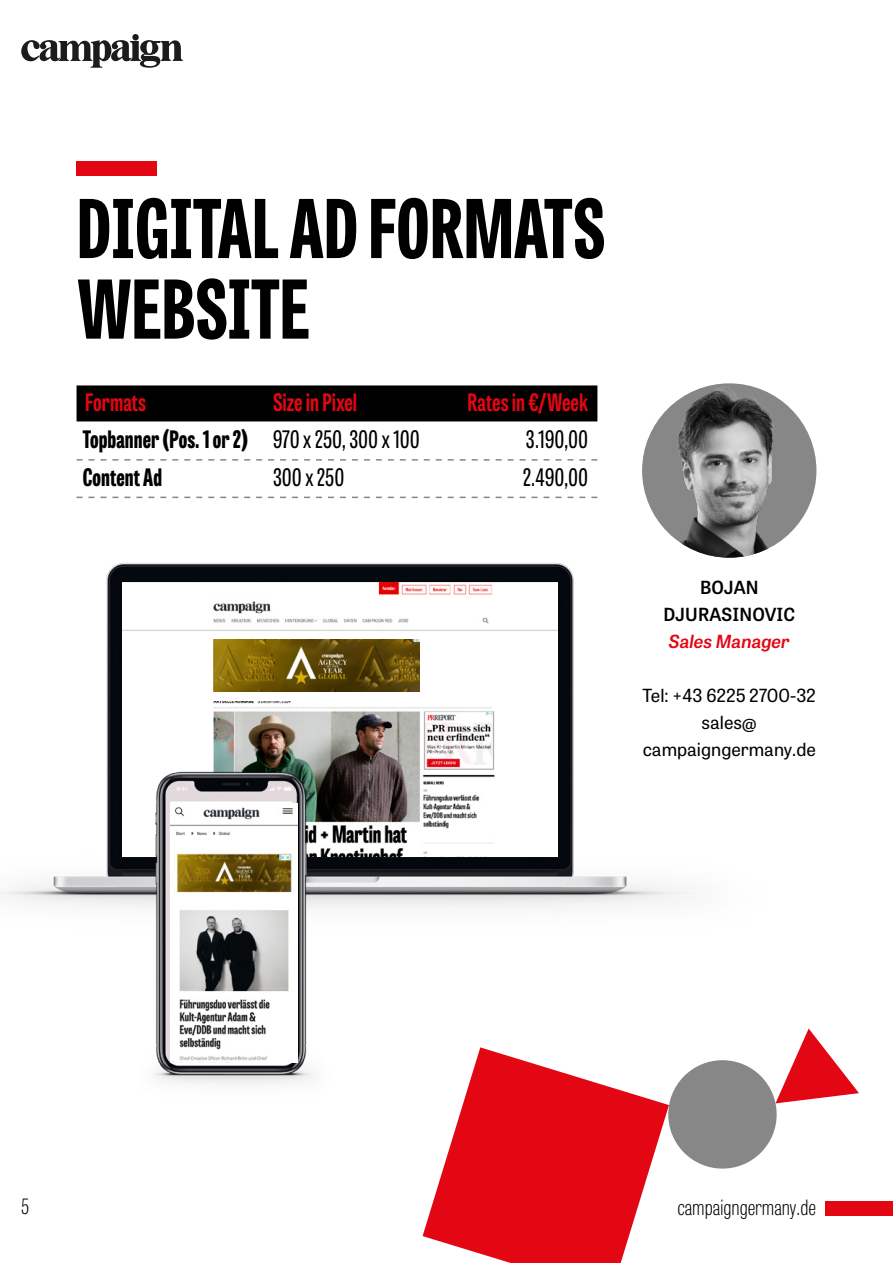
<style>
.page{position:relative;width:893px;height:1263px;background:#fff}
.page>*{position:absolute;margin:0;border:0;box-sizing:border-box;transform-origin:0 0}
.t1{font:800 80.55px/80.6px "Tablet Gothic Compressed";letter-spacing:.01em;color:#000}
.t2{font:800 24px "Tablet Gothic Compressed";letter-spacing:.005em;color:#000}
.t3{font:700 24px "Tablet Gothic Compressed";color:#e30613}
.t4{font:24px "Tablet Gothic Compressed";color:#000}
.t5{font:100 21px "Tablet Gothic Compressed";color:#000}
.t6{font:18px/27px "Tablet Gothic";color:#000;text-align:center}
.t7{font:600 18px/27px "Tablet Gothic";letter-spacing:.01em;color:#000;text-align:center}
.t8{font:italic 600 18px "Tablet Gothic";color:#e30613}
.s1{font-weight:400}
</style>
<div class="page">
<div style="left:825px;top:1201px;width:68px;height:14px;background:#e30613"></div>
<div style="left:132px;top:34px;width:7px;height:6px;background:#1c1d1a;border-radius:50%"></div>
<svg style="left:21px;top:40px;width:162px;height:28px"></svg>
<div style="left:77px;top:162px;width:80px;height:14px;background:#e30613"></div>
<div style="left:77px;top:385px;width:520px;height:36px;background:#000"></div>
<svg style="left:77px;top:459px;width:520px;height:2px"></svg>
<svg style="left:77px;top:497px;width:520px;height:1px"></svg>
<img style="left:642px;top:383px;width:174px;height:175px;border-radius:87px">
<svg style="left:423px;top:1047px;width:240px;height:216px;fill:#e30613"></svg>
<svg style="left:663px;top:1028px;width:196px;height:141px"></svg>
<img style="left:0;top:554px;width:754px;height:354px">
<img style="left:122px;top:700px;width:436px;height:156px">
<img style="left:122px;top:583px;width:436px;height:54px">
<div style="left:122px;top:637px;width:436px;height:63px;background:#fff"></div>
<img style="left:214px;top:640px;width:206px;height:51px">
<img style="left:121px;top:762px;width:220px;height:322px">
<img style="left:170px;top:803px;width:128px;height:259px">
<h1 class="t1" style="left:77px;top:183px;width:529px">DIGITAL AD FORMATS<br>WEBSITE</h1>
<p class="t3" style="left:85px;top:384px;width:63px">Formats</p>
<p class="t3" style="left:273px;top:384px;width:86px">Size in Pixel</p>
<p class="t3" style="left:467px;top:384px;width:122px">Rates in €/Week</p>
<p class="t2" style="left:83px;top:422px;width:339px">Topbanner (Pos. 1 or 2) <span class="s1">970 x 250, 300 x 100</span></p>
<p class="t4" style="left:526px;top:422px;width:64px">3.190,00</p>
<p class="t2" style="left:83px;top:459px;width:81px">Content Ad</p>
<p class="t4" style="left:273px;top:460px;width:73px">300 x 250</p>
<p class="t4" style="left:523px;top:460px;width:67px">2.490,00</p>
<p class="t7" style="left:663px;top:573px;width:133px">BOJAN<br>DJURASINOVIC</p>
<p class="t8" style="left:669px;top:628px;width:122px">Sales Manager</p>
<p class="t6" style="left:643px;top:681px;width:175px">Tel: +43 6225 2700-32 sales@ campaigngermany.de</p>
<p class="t5" style="left:21px;top:1191px;width:10px">5</p>
<p class="t5" style="left:677px;top:1192px;width:140px">campaigngermany.de</p>
</div>
